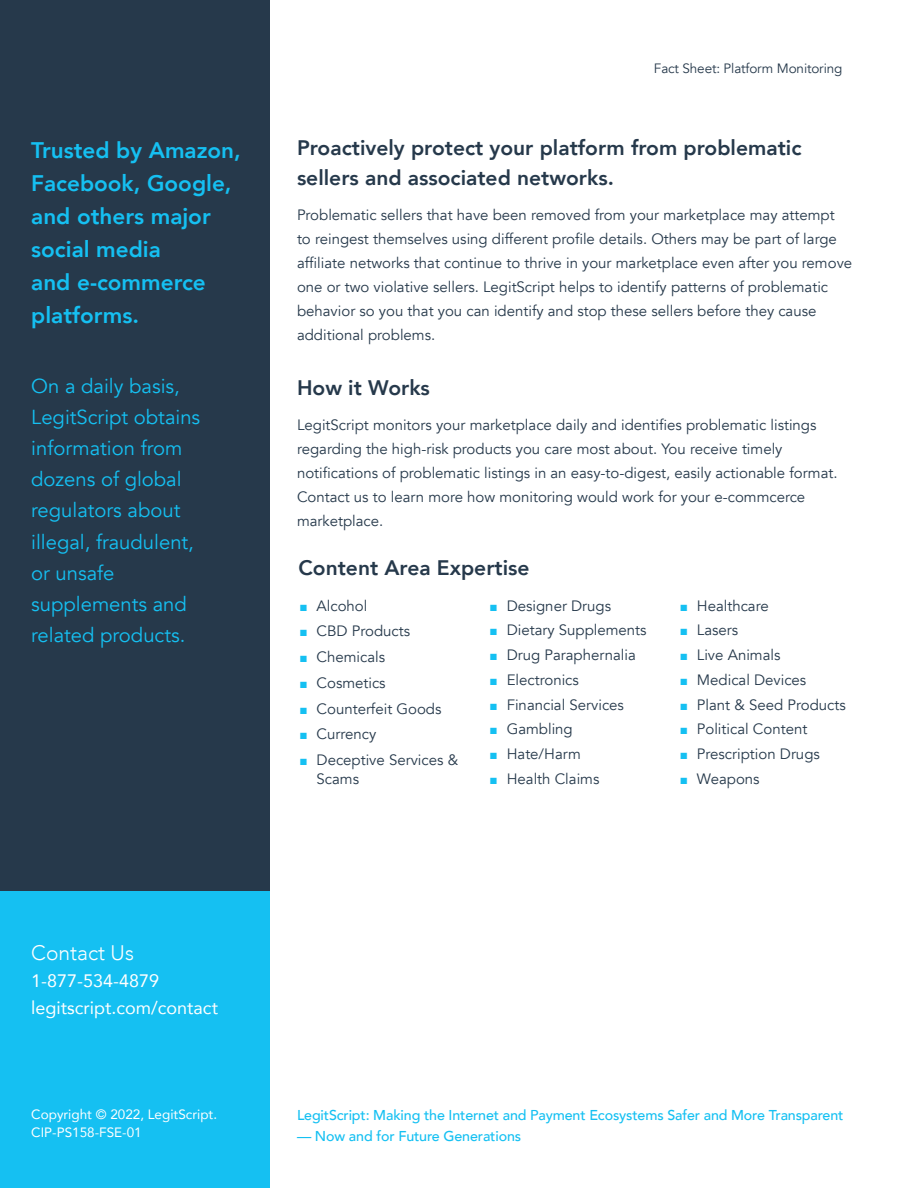
<style>
.page{position:relative;width:918px;height:1188px;background:#fff}
.page>*{position:absolute;margin:0;border:0;box-sizing:border-box;transform-origin:0 0}
.t1{font:800 22.5px/33px "Avenir";color:#15c0f2}
.t2{font:800 21px/30px "Avenir";color:#26394b}
.t3{font:300 21px "Avenir";color:#fff}
.t4{font:20.25px/31px "Avenir";color:#15c0f2}
.t5{font:18px/27px "Avenir";color:#fff}
.t6{font:15px/24px "Avenir";color:#26394b}
.t7{font:500 14.25px "Avenir";letter-spacing:-.01em;color:#15c0f2}
.t8{font:13.5px/18px "Avenir";color:#fff}
.t9{font:13.5px "Avenir";letter-spacing:-.01em;color:#26394b}
.s1{color:#15c0f2}
</style>
<div class="page">
<div style="left:0;top:0;width:270px;height:891px;background:#26394b"></div>
<div style="left:0;top:891px;width:270px;height:297px;background:#15c0f2"></div>
<h1 class="t1" style="left:31px;top:133px;width:211px">Trusted by Amazon,<br>Facebook, Google, and others major social media<br>and e-commerce platforms.</h1>
<h3 class="t4" style="left:31px;top:371px;width:171px">On a daily basis,<br>LegitScript obtains information from dozens of global regulators about illegal, fraudulent, or unsafe supplements and related products.</h3>
<p class="t9" style="left:654px;top:61px;width:190px">Fact Sheet: Platform Monitoring</p>
<h2 class="t2" style="left:297px;top:133px;width:506px">Proactively protect your platform from problematic sellers and associated networks.</h2>
<p class="t6" style="left:297px;top:203px;width:557px">Problematic sellers that have been removed from your marketplace may attempt to reingest themselves using different profile details. Others may be part of large affiliate networks that continue to thrive in your marketplace even after you remove one or two violative sellers. LegitScript helps to identify patterns of problematic behavior so you that you can identify and stop these sellers before they cause additional problems.</p>
<h2 class="t2" style="left:297px;top:373px;width:134px">How it Works</h2>
<p class="t6" style="left:297px;top:413px;width:542px">LegitScript monitors your marketplace daily and identifies problematic listings regarding the high-risk products you care most about. You receive timely notifications of problematic listings in an easy-to-digest, easily actionable format.<br>Contact us to learn more how monitoring would work for your e-commcerce marketplace.</p>
<h2 class="t2" style="left:299px;top:553px;width:232px">Content Area Expertise</h2>
<p class="t6" style="left:300px;top:594px;width:69px"><span class="s1">■</span> Alcohol</p>
<p class="t6" style="left:300px;top:619px;width:112px"><span class="s1">■</span> CBD Products</p>
<p class="t6" style="left:300px;top:645px;width:87px"><span class="s1">■</span> Chemicals</p>
<p class="t6" style="left:300px;top:671px;width:87px"><span class="s1">■</span> Cosmetics</p>
<p class="t6" style="left:300px;top:697px;width:143px"><span class="s1">■</span> Counterfeit Goods</p>
<p class="t6" style="left:300px;top:722px;width:78px"><span class="s1">■</span> Currency</p>
<p class="t6" style="left:317px;top:751px;width:143px;line-height:19px;text-indent:-16px"><span class="s1">■</span> Deceptive Services &amp;<br>Scams</p>
<p class="t6" style="left:680px;top:594px;width:90px"><span class="s1">■</span> Healthcare</p>
<p class="t6" style="left:680px;top:618px;width:59px"><span class="s1">■</span> Lasers</p>
<p class="t6" style="left:680px;top:643px;width:102px"><span class="s1">■</span> Live Animals</p>
<p class="t6" style="left:680px;top:668px;width:127px"><span class="s1">■</span> Medical Devices</p>
<p class="t6" style="left:680px;top:693px;width:167px"><span class="s1">■</span> Plant &amp; Seed Products</p>
<p class="t6" style="left:680px;top:718px;width:129px"><span class="s1">■</span> Political Content</p>
<p class="t6" style="left:680px;top:742px;width:141px"><span class="s1">■</span> Prescription Drugs</p>
<p class="t6" style="left:680px;top:767px;width:81px"><span class="s1">■</span> Weapons</p>
<p class="t6" style="left:490px;top:594px;width:122px"><span class="s1">■</span> Designer Drugs</p>
<p class="t6" style="left:490px;top:618px;width:158px"><span class="s1">■</span> Dietary Supplements</p>
<p class="t6" style="left:490px;top:643px;width:147px"><span class="s1">■</span> Drug Paraphernalia</p>
<p class="t6" style="left:490px;top:668px;width:90px"><span class="s1">■</span> Electronics</p>
<p class="t6" style="left:490px;top:693px;width:135px"><span class="s1">■</span> Financial Services</p>
<p class="t6" style="left:490px;top:718px;width:84px"><span class="s1">■</span> Gambling</p>
<p class="t6" style="left:490px;top:742px;width:92px"><span class="s1">■</span> Hate/Harm</p>
<p class="t6" style="left:490px;top:767px;width:111px"><span class="s1">■</span> Health Claims</p>
<h2 class="t3" style="left:31px;top:940px;width:104px">Contact Us</h2>
<p class="t5" style="left:31px;top:967px;width:188px">1-877-534-4879 legitscript.com/contact</p>
<p class="t8" style="left:31px;top:1105px;width:187px">Copyright © 2022, LegitScript.<br>CIP-PS158-FSE-01</p>
<p class="t7" style="left:297px;top:1102px;width:548px">LegitScript: Making the Internet and Payment Ecosystems Safer and More Transparent</p>
<p class="t7" style="left:297px;top:1123px;width:226px">— Now and for Future Generations</p>
</div>
